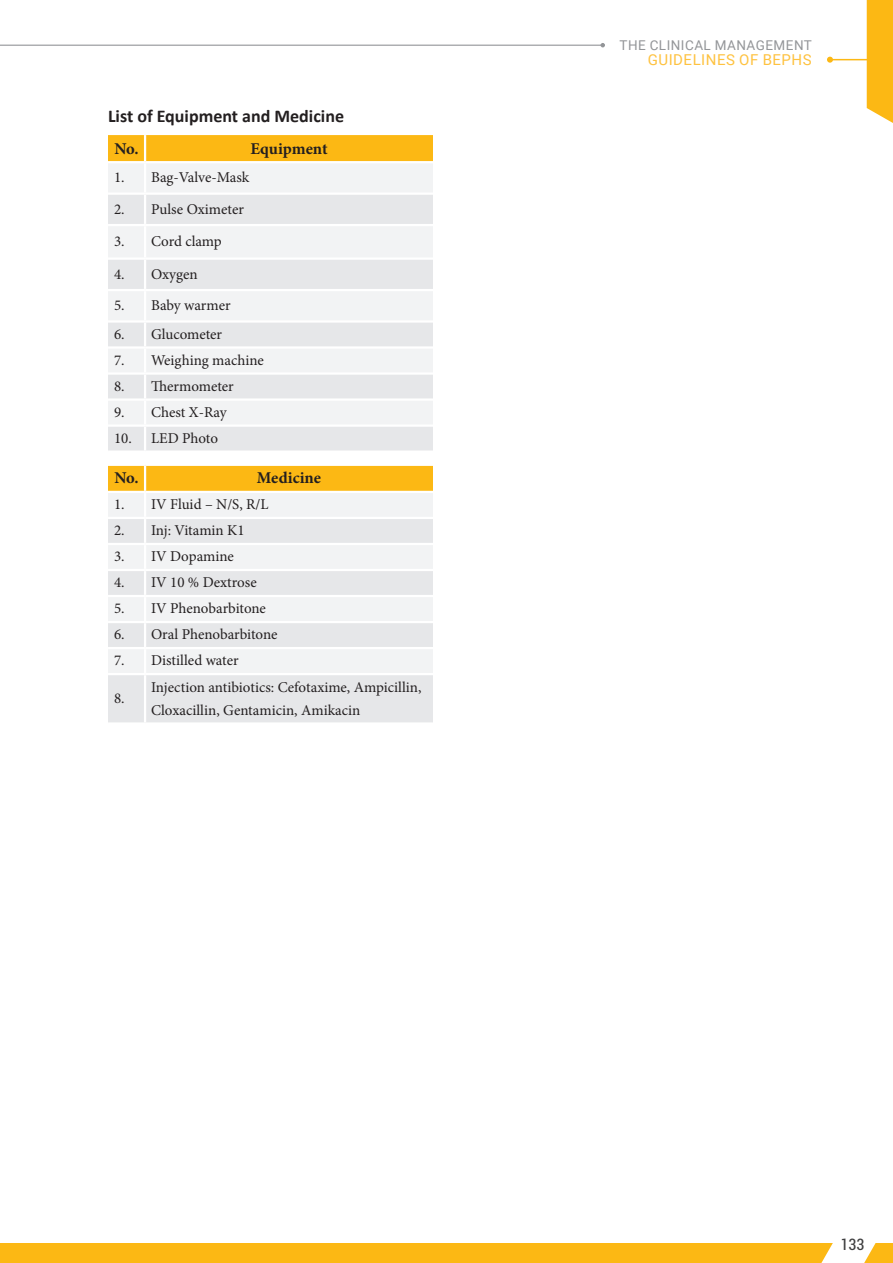
<style>
.page{position:relative;width:893px;height:1263px;background:#fff}
.page>*{position:absolute;margin:0;border:0;box-sizing:border-box;transform-origin:0 0}
.t1{font:700 18px "Calibri";color:#231f20}
.t2{font:700 16.5px "Minion Pro";color:#231f20}
.t3{font:condensed 16.5px "Roboto";color:#3e3e3f}
.t4{font:15px/23.4px "Minion Pro";color:#231f20}
.t5{font:15px "Roboto";letter-spacing:.035em;color:#fec240}
.t6{font:13.5px "Roboto";letter-spacing:.035em;color:#939598}
</style>
<div class="page">
<hr style="left:830px;top:59px;width:63px;height:1px;background:#fcb814">
<svg style="left:827px;top:57px;width:6px;height:6px"></svg>
<hr style="left:0;top:45px;width:603px;height:1px;background:#939598">
<svg style="left:600px;top:43px;width:5px;height:4px"></svg>
<div style="left:0;top:1243px;width:893px;height:20px;background:#fcb814"></div>
<svg style="left:821px;top:1243px;width:55px;height:20px"></svg>
<div style="left:867px;top:0;width:26px;height:123px;background:#fcb814"></div>
<div style="left:108px;top:135px;width:325px;height:26px;background:#fcb814"></div>
<div style="left:108px;top:164px;width:325px;height:28px;background:#f2f3f4"></div>
<svg style="left:108px;top:195px;width:325px;height:527px;fill:#e6e7e9"></svg>
<hr style="left:144px;top:135px;width:2px;height:26px;background:#fff">
<hr style="left:144px;top:163px;width:2px;height:29px;background:#fff">
<hr style="left:144px;top:195px;width:2px;height:29px;background:#fff">
<hr style="left:144px;top:226px;width:2px;height:31px;background:#fff">
<hr style="left:144px;top:260px;width:2px;height:29px;background:#fff">
<hr style="left:144px;top:291px;width:2px;height:29px;background:#fff">
<hr style="left:144px;top:323px;width:2px;height:23px;background:#fff">
<hr style="left:144px;top:349px;width:2px;height:23px;background:#fff">
<hr style="left:144px;top:375px;width:2px;height:23px;background:#fff">
<hr style="left:144px;top:401px;width:2px;height:23px;background:#fff">
<hr style="left:144px;top:427px;width:2px;height:23px;background:#fff">
<svg style="left:108px;top:453px;width:325px;height:38px"></svg>
<hr style="left:144px;top:466px;width:2px;height:25px;background:#fff">
<hr style="left:144px;top:493px;width:2px;height:24px;background:#fff">
<hr style="left:144px;top:519px;width:2px;height:24px;background:#fff">
<hr style="left:144px;top:545px;width:2px;height:24px;background:#fff">
<hr style="left:144px;top:571px;width:2px;height:24px;background:#fff">
<hr style="left:144px;top:597px;width:2px;height:24px;background:#fff">
<hr style="left:144px;top:623px;width:2px;height:24px;background:#fff">
<hr style="left:144px;top:649px;width:2px;height:24px;background:#fff">
<hr style="left:144px;top:675px;width:2px;height:47px;background:#fff">
<hr style="left:108px;top:224px;width:37px;height:2px;background:#fff">
<hr style="left:145px;top:224px;width:288px;height:2px;background:#fff">
<hr style="left:108px;top:257px;width:37px;height:3px;background:#fff">
<hr style="left:145px;top:257px;width:288px;height:3px;background:#fff">
<hr style="left:108px;top:289px;width:37px;height:2px;background:#fff">
<hr style="left:145px;top:289px;width:288px;height:2px;background:#fff">
<hr style="left:108px;top:320px;width:37px;height:3px;background:#fff">
<hr style="left:145px;top:320px;width:288px;height:3px;background:#fff">
<hr style="left:108px;top:346px;width:37px;height:3px;background:#fff">
<hr style="left:145px;top:346px;width:288px;height:3px;background:#fff">
<hr style="left:108px;top:372px;width:37px;height:3px;background:#fff">
<hr style="left:145px;top:372px;width:288px;height:3px;background:#fff">
<hr style="left:108px;top:398px;width:37px;height:3px;background:#fff">
<hr style="left:145px;top:398px;width:288px;height:3px;background:#fff">
<hr style="left:108px;top:424px;width:37px;height:3px;background:#fff">
<hr style="left:145px;top:424px;width:288px;height:3px;background:#fff">
<hr style="left:108px;top:450px;width:37px;height:3px;background:#fff">
<hr style="left:145px;top:450px;width:288px;height:3px;background:#fff">
<hr style="left:108px;top:464px;width:37px;height:2px;background:#fff">
<hr style="left:145px;top:464px;width:288px;height:2px;background:#fff">
<hr style="left:108px;top:491px;width:37px;height:2px;background:#fff">
<hr style="left:145px;top:491px;width:288px;height:2px;background:#fff">
<hr style="left:108px;top:517px;width:37px;height:2px;background:#fff">
<hr style="left:145px;top:517px;width:288px;height:2px;background:#fff">
<hr style="left:108px;top:543px;width:37px;height:2px;background:#fff">
<hr style="left:145px;top:543px;width:288px;height:2px;background:#fff">
<hr style="left:108px;top:569px;width:37px;height:2px;background:#fff">
<hr style="left:145px;top:569px;width:288px;height:2px;background:#fff">
<hr style="left:108px;top:595px;width:37px;height:2px;background:#fff">
<hr style="left:145px;top:595px;width:288px;height:2px;background:#fff">
<hr style="left:108px;top:621px;width:37px;height:2px;background:#fff">
<hr style="left:145px;top:621px;width:288px;height:2px;background:#fff">
<hr style="left:108px;top:647px;width:37px;height:2px;background:#fff">
<hr style="left:145px;top:647px;width:288px;height:2px;background:#fff">
<hr style="left:108px;top:673px;width:37px;height:2px;background:#fff">
<hr style="left:145px;top:673px;width:288px;height:2px;background:#fff">
<p class="t1" style="left:108px;top:103px;width:238px">List of Equipment and Medicine</p>
<p class="t2" style="left:114px;top:137px;width:26px">No.</p>
<p class="t2" style="left:250px;top:137px;width:79px">Equipment</p>
<p class="t4" style="left:114px;top:166px;width:137px">1. Bag-Valve-Mask</p>
<p class="t4" style="left:114px;top:197px;width:131px">2. Pulse Oximeter</p>
<p class="t4" style="left:114px;top:230px;width:109px">3. Cord clamp</p>
<p class="t4" style="left:114px;top:262px;width:85px">4. Oxygen</p>
<p class="t4" style="left:114px;top:294px;width:118px">5. Baby warmer</p>
<p class="t4" style="left:114px;top:322px;width:110px">6. Glucometer</p>
<p class="t4" style="left:114px;top:348px;width:151px">7. Weighing machine</p>
<p class="t4" style="left:114px;top:374px;width:121px">8. Thermometer</p>
<p class="t4" style="left:114px;top:401px;width:114px">9. Chest X-Ray</p>
<p class="t4" style="left:114px;top:427px;width:106px">10. LED Photo</p>
<p class="t2" style="left:114px;top:466px;width:26px">No.</p>
<p class="t2" style="left:257px;top:466px;width:66px">Medicine</p>
<p class="t4" style="left:114px;top:493px;width:156px">1. IV Fluid – N/S, R/L</p>
<p class="t4" style="left:114px;top:519px;width:132px">2. Inj: Vitamin K1</p>
<p class="t4" style="left:114px;top:545px;width:121px">3. IV Dopamine</p>
<p class="t4" style="left:114px;top:571px;width:144px">4. IV 10 % Dextrose</p>
<p class="t4" style="left:114px;top:597px;width:154px">5. IV Phenobarbitone</p>
<p class="t4" style="left:114px;top:623px;width:165px">6. Oral Phenobarbitone</p>
<p class="t4" style="left:114px;top:649px;width:126px">7. Distilled water</p>
<p class="t4" style="left:114px;top:687px;width:12px">8.</p>
<p class="t4" style="left:151px;top:675px;width:272px">Injection antibiotics: Cefotaxime, Ampicillin,<br>Cloxacillin, Gentamicin, Amikacin</p>
<p class="t6" style="left:620px;top:36px;width:194px">THE CLINICAL MANAGEMENT</p>
<p class="t5" style="left:648px;top:49px;width:166px">GUIDELINES OF BEPHS</p>
<p class="t3" style="left:840px;top:1233px;width:25px">133</p>
</div>
